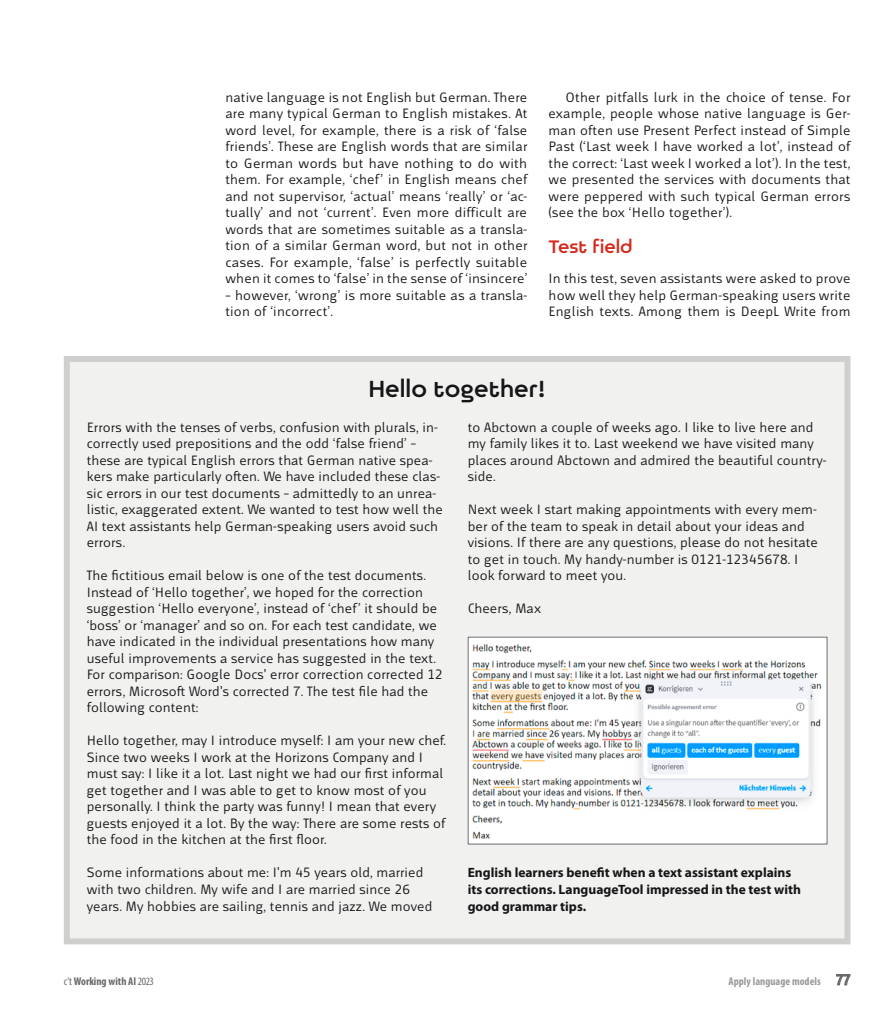
<style>
.page{position:relative;width:893px;height:1021px;background:#fff}
.page>*{position:absolute;margin:0;border:0;box-sizing:border-box;transform-origin:0 0}
.Ueberschrift-1{font:27px "Nineteenth";color:#151616}
.Zwischenueberschrift{font:21px "Nineteenth";color:#d32a1c}
.Grundtext-stumpf{font:14.25px/16.5px "Mr Jones";letter-spacing:.01em;color:#151616}
.Grundtext-Einzug{font:14.25px/16.5px "Mr Jones";letter-spacing:.02em;color:#151616;text-align:justify}
.Bild-Unterschrift{font:700 13.5px/16.5px "Myriad Pro";color:#151616}
.t1{font:700 condensed 11.25px "Myriad Pro";letter-spacing:.005em;color:#999}
.Ausgabe{font:700 condensed 11.25px "Myriad Pro";color:#686868}
.s1{font-weight:400}
.s2{font-family:"Helvetica Neue LT Pro";font-weight:500;font-size:15px;color:#686868}
</style>
<div class="page">
<div style="left:67px;top:359px;width:780px;height:582px;background:#f1f1f0"></div>
<div style="left:64px;top:356px;width:786px;height:588px;border:6px solid #cfcfcd"></div>
<img style="left:470px;top:638px;width:355px;height:204px">
<div style="left:468px;top:636px;width:359px;height:208px;border:1px solid #686868"></div>
<p class="Grundtext-Einzug" style="left:225px;top:89px;width:303px">native language is not English but German. There are many typical German to English mistakes. At word level, for example, there is a risk of ‘false friends’. These are English words that are similar to German words but have nothing to do with them. For example, ‘chef’ in English means chef and not supervisor, ‘actual’ means ‘really’ or ‘ac&shy;tually’ and not ‘current’. Even more difficult are words that are sometimes suitable as a transla&shy;tion of a similar German word, but not in other cases. For example, ‘false’ is perfectly suitable when it comes to ‘false’ in the sense of ‘insincere’</p>
<p class="Grundtext-Einzug" style="left:225px;top:287px;width:303px">– however, ‘wrong’ is more suitable as a transla&shy;tion of ‘incorrect’.</p>
<p class="Grundtext-Einzug" style="left:549px;top:89px;width:303px;text-indent:17px">Other pitfalls lurk in the choice of tense. For example, people whose native language is Ger&shy;man often use Present Perfect instead of Simple Past (‘Last week I have worked a lot’, instead of the correct: ‘Last week I worked a lot’). In the test, we presented the services with documents that were peppered with such typical German errors (see the box ‘Hello together’).</p>
<p class="Zwischenueberschrift" style="left:549px;top:234px;width:86px">Test field</p>
<p class="Grundtext-stumpf" style="left:549px;top:270px;width:303px;text-align:justify">In this test, seven assistants were asked to prove how well they help German-speaking users write English texts. Among them is DeepL Write from</p>
<p class="Ueberschrift-1" style="left:368px;top:373px;width:179px">Hello together!</p>
<p class="Grundtext-stumpf" style="left:87px;top:419px;width:357px">Errors with the tenses of verbs, confusion with plurals, in&shy;correctly used prepositions and the odd ‘false friend’ – these are typical English errors that German native spea&shy;kers make particularly often. We have included these clas&shy;sic errors in our test documents – admittedly to an unrea&shy;listic, exaggerated extent. We wanted to test how well the AI text assistants help German-speaking users avoid such errors.</p>
<p class="Grundtext-stumpf" style="left:87px;top:567px;width:357px">The fictitious email below is one of the test documents.<br>Instead of ‘Hello together’, we hoped for the correction suggestion ‘Hello everyone’, instead of ‘chef’ it should be ‘boss’ or ‘manager’ and so on. For each test candidate, we have indicated in the individual presentations how many useful improvements a service has suggested in the text.<br>For comparison: Google Docs' error correction corrected 12 errors, Microsoft Word's corrected 7. The test file had the following content:</p>
<p class="Grundtext-stumpf" style="left:87px;top:732px;width:361px">Hello together, may I introduce myself: I am your new chef.<br>Since two weeks I work at the Horizons Company and I must say: I like it a lot. Last night we had our first informal get together and I was able to get to know most of you personally. I think the party was funny! I mean that every guests enjoyed it a lot. By the way: There are some rests of the food in the kitchen at the first floor.</p>
<p class="Grundtext-stumpf" style="left:87px;top:864px;width:347px">Some informations about me: I'm 45 years old, married with two children. My wife and I are married since 26 years. My hobbies are sailing, tennis and jazz. We moved</p>
<p class="Grundtext-stumpf" style="left:468px;top:419px;width:360px">to Abctown a couple of weeks ago. I like to live here and my family likes it to. Last weekend we have visited many places around Abctown and admired the beautiful country&shy;side.</p>
<p class="Grundtext-stumpf" style="left:468px;top:501px;width:351px">Next week I start making appointments with every mem&shy;ber of the team to speak in detail about your ideas and visions. If there are any questions, please do not hesitate to get in touch. My handy-number is 0121-12345678. I look forward to meet you.</p>
<p class="Grundtext-stumpf" style="left:468px;top:600px;width:75px">Cheers, Max</p>
<p class="Bild-Unterschrift" style="left:468px;top:864px;width:335px">English learners benefit when a text assistant explains its corrections. LanguageTool impressed in the test with good grammar tips.</p>
<p class="Ausgabe" style="left:64px;top:974px;width:91px"><span class="s1">c’t</span> Working with AI <span class="s1">2023</span></p>
<p class="t1" style="left:729px;top:974px;width:123px">Apply language models <span class="s2">77</span></p>
</div>
